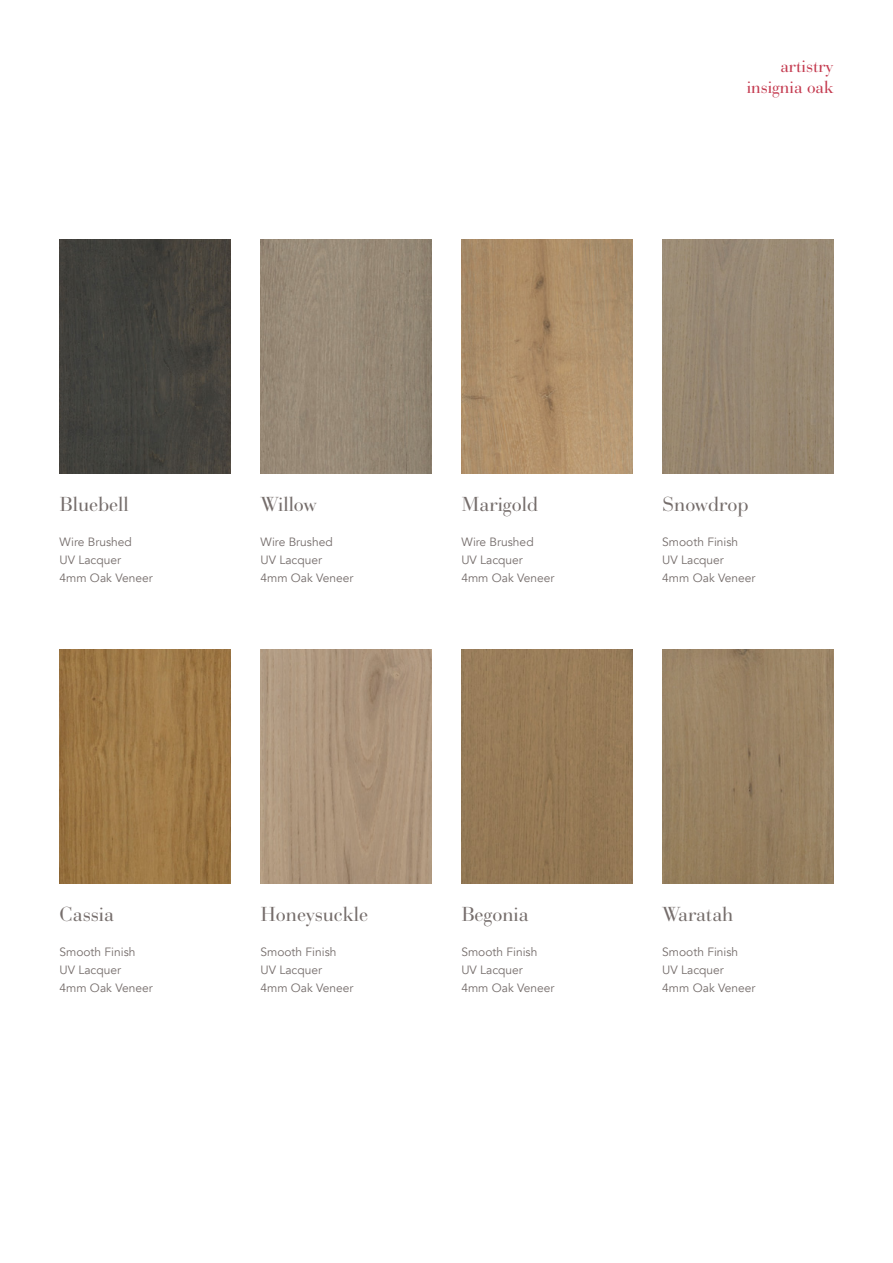
<style>
.page{position:relative;width:893px;height:1263px;background:#fff}
.page>*{position:absolute;margin:0;border:0;box-sizing:border-box;transform-origin:0 0}
.t1{font:21px "Parma MT Pro Display";color:#756d6b}
.t2{font:18px/21px "Parma MT Pro Display";color:#c43a4f;text-align:right}
.t3{font:12px/18px "Avenir";color:#756d6b}
</style>
<div class="page">
<img style="left:60px;top:649px;width:171px;height:234px">
<img style="left:260px;top:649px;width:172px;height:234px">
<div style="left:461px;top:649px;width:171px;height:234px;background:#967a56"></div>
<img style="left:662px;top:649px;width:171px;height:234px">
<img style="left:60px;top:240px;width:171px;height:233px">
<img style="left:260px;top:240px;width:172px;height:233px">
<img style="left:461px;top:240px;width:171px;height:233px">
<div style="left:662px;top:240px;width:171px;height:233px;background:#988872"></div>
<h2 class="t2" style="left:747px;top:56px;width:88px">artistry insignia oak</h2>
<h1 class="t1" style="left:60px;top:491px;width:71px">Bluebell</h1>
<p class="t3" style="left:60px;top:533px;width:95px">Wire Brushed<br>UV Lacquer<br>4mm Oak Veneer</p>
<h1 class="t1" style="left:260px;top:491px;width:58px">Willow</h1>
<p class="t3" style="left:260px;top:533px;width:95px">Wire Brushed<br>UV Lacquer<br>4mm Oak Veneer</p>
<h1 class="t1" style="left:461px;top:491px;width:78px">Marigold</h1>
<p class="t3" style="left:461px;top:533px;width:95px">Wire Brushed<br>UV Lacquer<br>4mm Oak Veneer</p>
<h1 class="t1" style="left:662px;top:491px;width:88px">Snowdrop</h1>
<p class="t3" style="left:662px;top:533px;width:95px">Smooth Finish<br>UV Lacquer<br>4mm Oak Veneer</p>
<h1 class="t1" style="left:60px;top:901px;width:56px">Cassia</h1>
<p class="t3" style="left:60px;top:943px;width:95px">Smooth Finish<br>UV Lacquer<br>4mm Oak Veneer</p>
<h1 class="t1" style="left:260px;top:901px;width:109px">Honeysuckle</h1>
<p class="t3" style="left:260px;top:943px;width:95px">Smooth Finish<br>UV Lacquer<br>4mm Oak Veneer</p>
<h1 class="t1" style="left:461px;top:901px;width:69px">Begonia</h1>
<p class="t3" style="left:461px;top:943px;width:95px">Smooth Finish<br>UV Lacquer<br>4mm Oak Veneer</p>
<h1 class="t1" style="left:662px;top:901px;width:73px">Waratah</h1>
<p class="t3" style="left:662px;top:943px;width:95px">Smooth Finish<br>UV Lacquer<br>4mm Oak Veneer</p>
</div>
